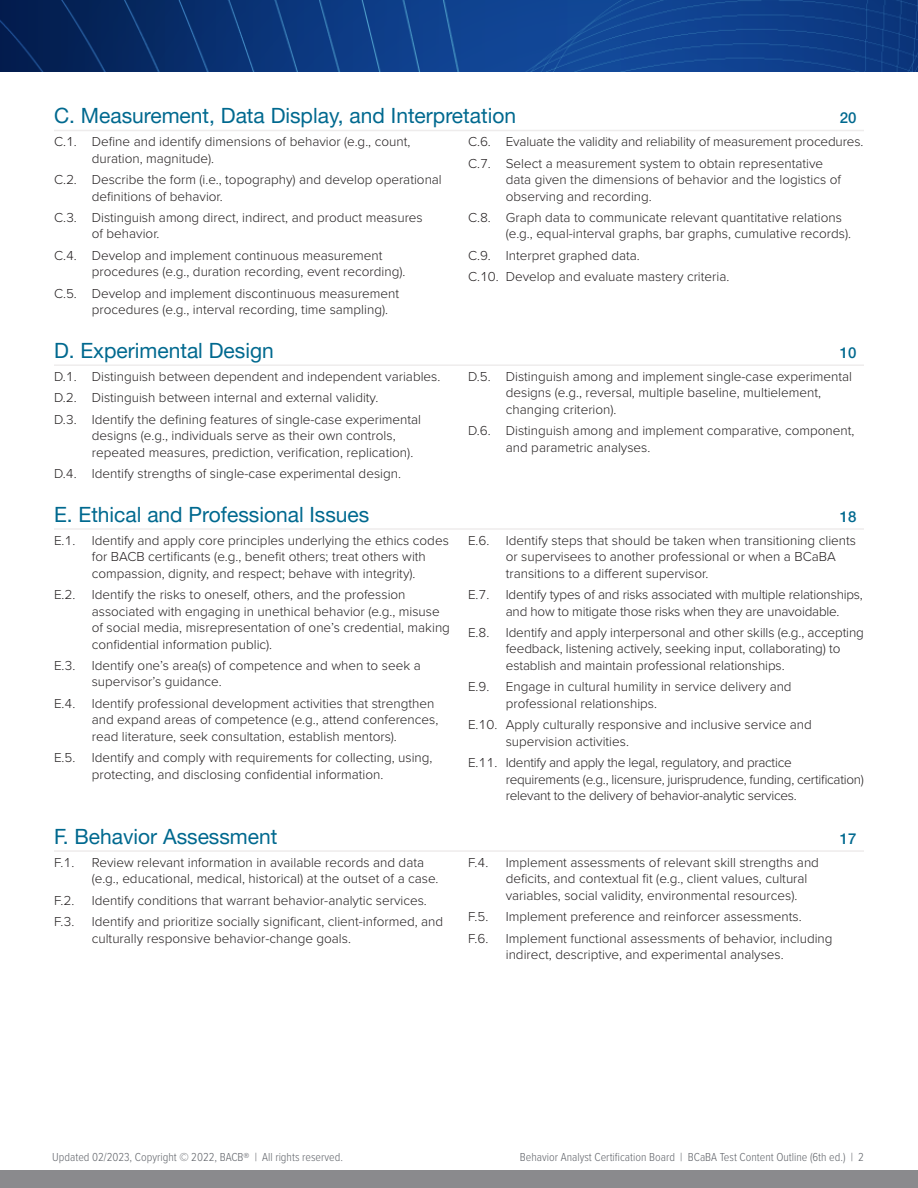
<style>
.page{position:relative;width:918px;height:1188px;background:#fff}
.page>*{position:absolute;margin:0;border:0;box-sizing:border-box;transform-origin:0 0}
.Heading_2{font:21px "Helvetica Neue LT Pro";color:#00698f}
.Heading_2-2{font:500 15px "Helvetica Neue LT Pro";color:#00698f}
.Section_items{font:300 13.5px/16.5px "Proxima Nova";color:#231f20}
.Section_items-2{font:300 13.5px/16.5px "Proxima Nova";letter-spacing:-.02em;color:#231f20}
.t1{font:300 12px "Proxima Nova Cond";color:#61646a}
</style>
<div class="page">
<img style="left:0;top:0;width:918px;height:72px">
<div style="left:0;top:1171px;width:918px;height:17px;background:#8a8a8d"></div>
<hr style="left:54px;top:130px;width:810px;height:1px;background:#eeecec">
<hr style="left:54px;top:364px;width:810px;height:2px;background:#eeecec">
<hr style="left:54px;top:528px;width:810px;height:2px;background:#eeecec">
<hr style="left:54px;top:850px;width:810px;height:2px;background:#eeecec">
<h2 class="Heading_2" style="left:54px;top:103px;width:464px">C. Measurement, Data Display, and Interpretation</h2>
<h2 class="Heading_2-2" style="left:840px;top:109px;width:18px">20</h2>
<p class="Section_items" style="left:92px;top:133px;width:320px;text-indent:-38px">C.1. Define and identify dimensions of behavior (e.g., count, duration, magnitude).</p>
<p class="Section_items" style="left:92px;top:171px;width:352px;text-indent:-38px">C.2. Describe the form (i.e., topography) and develop operational definitions of behavior.</p>
<p class="Section_items" style="left:92px;top:208px;width:333px;text-indent:-38px">C.3. Distinguish among direct, indirect, and product measures of behavior.</p>
<p class="Section_items" style="left:92px;top:246px;width:315px;text-indent:-38px">C.4. Develop and implement continuous measurement procedures (e.g., duration recording, event recording).</p>
<p class="Section_items" style="left:92px;top:284px;width:309px;text-indent:-38px">C.5. Develop and implement discontinuous measurement procedures (e.g., interval recording, time sampling).</p>
<p class="Section_items" style="left:468px;top:133px;width:397px">C.6. Evaluate the validity and reliability of measurement procedures.</p>
<p class="Section_items" style="left:506px;top:154px;width:337px;text-indent:-38px">C.7. Select a measurement system to obtain representative data given the dimensions of behavior and the logistics of observing and recording.</p>
<p class="Section_items" style="left:506px;top:208px;width:347px;text-indent:-38px">C.8. Graph data to communicate relevant quantitative relations (e.g., equal-interval graphs, bar graphs, cumulative records).</p>
<p class="Section_items" style="left:468px;top:246px;width:173px">C.9. Interpret graphed data.</p>
<p class="Section_items" style="left:468px;top:268px;width:263px">C.10. Develop and evaluate mastery criteria.</p>
<h2 class="Heading_2" style="left:54px;top:337px;width:221px">D. Experimental Design</h2>
<h2 class="Heading_2-2" style="left:840px;top:343px;width:18px">10</h2>
<p class="Section_items" style="left:54px;top:367px;width:388px">D.1. Distinguish between dependent and independent variables.</p>
<p class="Section_items" style="left:54px;top:389px;width:326px">D.2. Distinguish between internal and external validity.</p>
<p class="Section_items" style="left:92px;top:410px;width:331px;text-indent:-38px">D.3. Identify the defining features of single-case experimental designs (e.g., individuals serve as their own controls, repeated measures, prediction, verification, replication).</p>
<p class="Section_items" style="left:54px;top:465px;width:349px">D.4. Identify strengths of single-case experimental design.</p>
<p class="Section_items" style="left:506px;top:367px;width:348px;text-indent:-38px">D.5. Distinguish among and implement single-case experimental designs (e.g., reversal, multiple baseline, multielement, changing criterion).</p>
<p class="Section_items" style="left:506px;top:422px;width:350px;text-indent:-38px">D.6. Distinguish among and implement comparative, component, and parametric analyses.</p>
<h2 class="Heading_2" style="left:54px;top:501px;width:317px">E. Ethical and Professional Issues</h2>
<h2 class="Heading_2-2" style="left:840px;top:507px;width:18px">18</h2>
<p class="Section_items" style="left:92px;top:531px;width:359px;text-indent:-38px">E.1. Identify and apply core principles underlying the ethics codes for BACB certificants (e.g., benefit others; treat others with compassion, dignity, and respect; behave with integrity).</p>
<p class="Section_items" style="left:92px;top:586px;width:360px;text-indent:-38px">E.2. Identify the risks to oneself, others, and the profession associated with engaging in unethical behavior (e.g., misuse of social media, misrepresentation of one’s credential, making confidential information public).</p>
<p class="Section_items" style="left:92px;top:657px;width:330px;text-indent:-38px">E.3. Identify one’s area(s) of competence and when to seek a supervisor’s guidance.</p>
<p class="Section_items" style="left:92px;top:694px;width:348px;text-indent:-38px">E.4. Identify professional development activities that strengthen and expand areas of competence (e.g., attend conferences, read literature, seek consultation, establish mentors).</p>
<p class="Section_items" style="left:92px;top:749px;width:342px;text-indent:-38px">E.5. Identify and comply with requirements for collecting, using, protecting, and disclosing confidential information.</p>
<p class="Section_items" style="left:506px;top:531px;width:352px;text-indent:-38px">E.6. Identify steps that should be taken when transitioning clients or supervisees to another professional or when a BCaBA transitions to a different supervisor.</p>
<p class="Section_items" style="left:506px;top:586px;width:359px;text-indent:-38px">E.7. Identify types of and risks associated with multiple relationships, and how to mitigate those risks when they are unavoidable.</p>
<p class="Section_items" style="left:506px;top:624px;width:360px;text-indent:-38px">E.8. Identify and apply interpersonal and other skills (e.g., accepting feedback, listening actively, seeking input, collaborating) to establish and maintain professional relationships.</p>
<p class="Section_items" style="left:506px;top:678px;width:287px;text-indent:-38px">E.9. Engage in cultural humility in service delivery and professional relationships.</p>
<p class="Section_items" style="left:506px;top:716px;width:308px;text-indent:-38px">E.10. Apply culturally responsive and inclusive service and supervision activities.</p>
<p class="Section_items-2" style="left:506px;top:754px;width:360px;text-indent:-38px">E.11. Identify and apply the legal, regulatory, and practice requirements (e.g., licensure, jurisprudence, funding, certification) relevant to the delivery of behavior-analytic services.</p>
<h2 class="Heading_2" style="left:54px;top:823px;width:225px">F. Behavior Assessment</h2>
<h2 class="Heading_2-2" style="left:840px;top:829px;width:18px">17</h2>
<p class="Section_items" style="left:54px;top:853px;width:22px">F.1.</p>
<p class="Section_items" style="left:92px;top:853px;width:348px">Review relevant information in available records and data (e.g., educational, medical, historical) at the outset of a case.</p>
<p class="Section_items" style="left:54px;top:891px;width:22px">F.2.</p>
<p class="Section_items" style="left:92px;top:891px;width:337px">Identify conditions that warrant behavior-analytic services.</p>
<p class="Section_items" style="left:54px;top:913px;width:22px">F.3.</p>
<p class="Section_items" style="left:92px;top:913px;width:353px">Identify and prioritize socially significant, client-informed, and culturally responsive behavior-change goals.</p>
<p class="Section_items" style="left:468px;top:853px;width:22px">F.4.</p>
<p class="Section_items" style="left:506px;top:853px;width:315px">Implement assessments of relevant skill strengths and deficits, and contextual fit (e.g., client values, cultural variables, social validity, environmental resources).</p>
<p class="Section_items" style="left:468px;top:908px;width:22px">F.5.</p>
<p class="Section_items" style="left:506px;top:908px;width:297px">Implement preference and reinforcer assessments.</p>
<p class="Section_items" style="left:468px;top:929px;width:22px">F.6.</p>
<p class="Section_items" style="left:506px;top:929px;width:328px">Implement functional assessments of behavior, including indirect, descriptive, and experimental analyses.</p>
<p class="t1" style="left:52px;top:1149px;width:292px">Updated 02/2023, Copyright © 2022, BACB® | All rights reserved.</p>
<p class="t1" style="left:520px;top:1149px;width:346px">Behavior Analyst Certification Board | BCaBA Test Content Outline (6th ed.) | 2</p>
</div>
